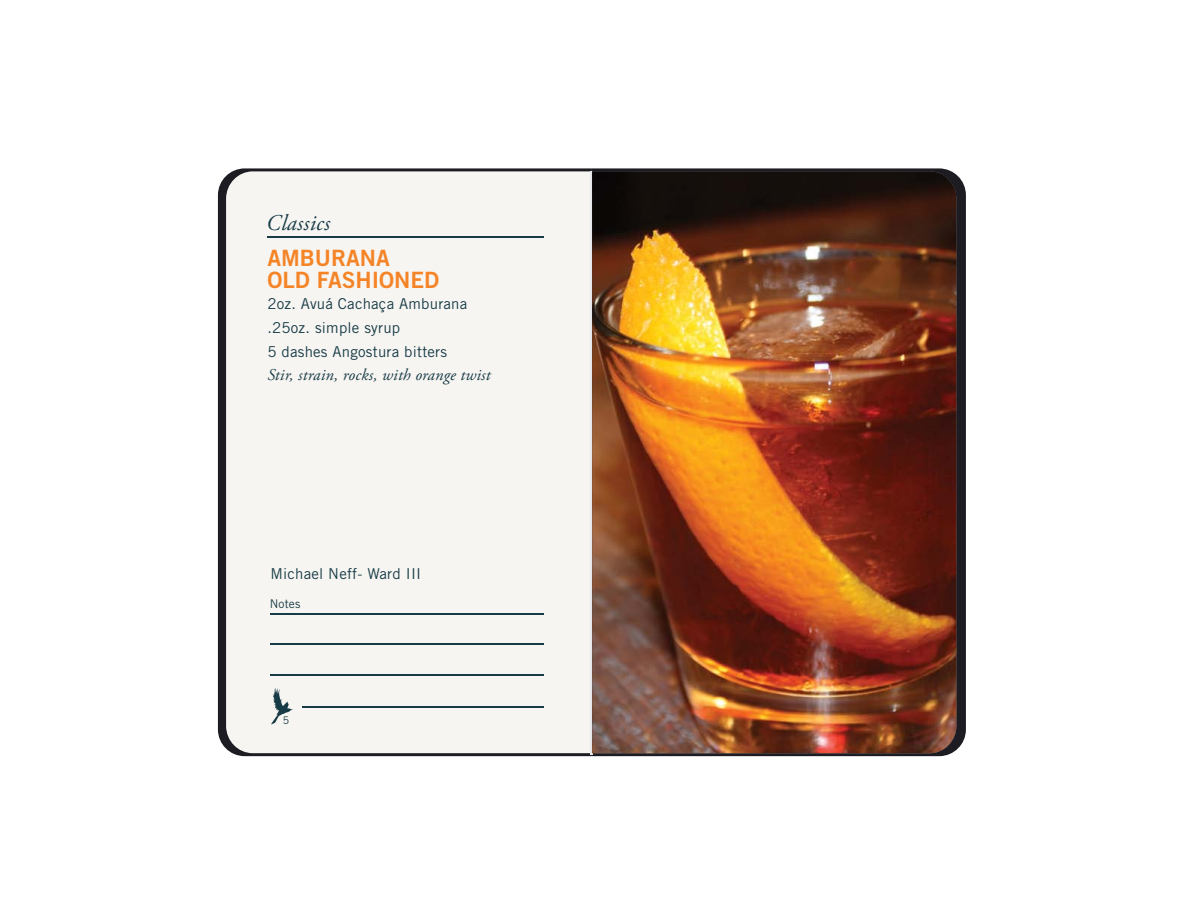
<style>
.page{position:relative;width:1188px;height:918px;background:#fff}
.page>*{position:absolute;margin:0;border:0;box-sizing:border-box;transform-origin:0 0}
.t1{font:22.5px/21.3px "Trade Gothic LT Std Bd 2";color:#f58427}
.t2{font:italic 22.5px "Adobe Garamond Pro";letter-spacing:.015em;color:#183c47}
.t3{font:italic 16.5px "Adobe Garamond Pro";letter-spacing:.015em;color:#183c47}
.t4{font:15px/23.5px "Trade Gothic LT Std";letter-spacing:.015em;color:#183c47}
.t5{font:12px "Trade Gothic LT Std";letter-spacing:.015em;color:#183c47}
.t6{font:10.5px "Trade Gothic LT Std";color:#183c47}
</style>
<div class="page">
<svg style="left:592px;top:168px;width:374px;height:588px;background:#302d31"></svg>
<svg style="left:218px;top:168px;width:374px;height:588px;background:#2c2c32"></svg>
<div style="left:226px;top:171px;width:730px;height:582px;background:#f7f5f2;border-radius:27px"></div>
<hr style="left:590px;top:171px;width:3px;height:584px;background:#e6e7e8">
<hr style="left:267px;top:236px;width:277px;height:2px;background:#183c47">
<hr style="left:271px;top:613px;width:273px;height:2px;background:#183c47">
<hr style="left:271px;top:643px;width:273px;height:2px;background:#183c47">
<hr style="left:271px;top:674px;width:273px;height:2px;background:#183c47">
<hr style="left:302px;top:707px;width:242px;height:1px;background:#183c47">
<svg style="left:271px;top:688px;width:22px;height:37px"></svg>
<img style="left:592px;top:171px;width:364px;height:582px">
<h1 class="t2" style="left:266px;top:209px;width:65px">Classics</h1>
<h1 class="t1" style="left:267px;top:247px;width:173px">AMBURANA<br>OLD FASHIONED</h1>
<p class="t4" style="left:267px;top:292px;width:201px">2oz. Avuá Cachaça Amburana .25oz. simple syrup<br>5 dashes Angostura bitters</p>
<p class="t3" style="left:267px;top:365px;width:225px">Stir, strain, rocks, with orange twist</p>
<p class="t4" style="left:270px;top:562px;width:152px">Michael Neff- Ward III</p>
<p class="t5" style="left:270px;top:597px;width:32px">Notes</p>
<p class="t6" style="left:283px;top:714px;width:8px">5</p>
</div>
